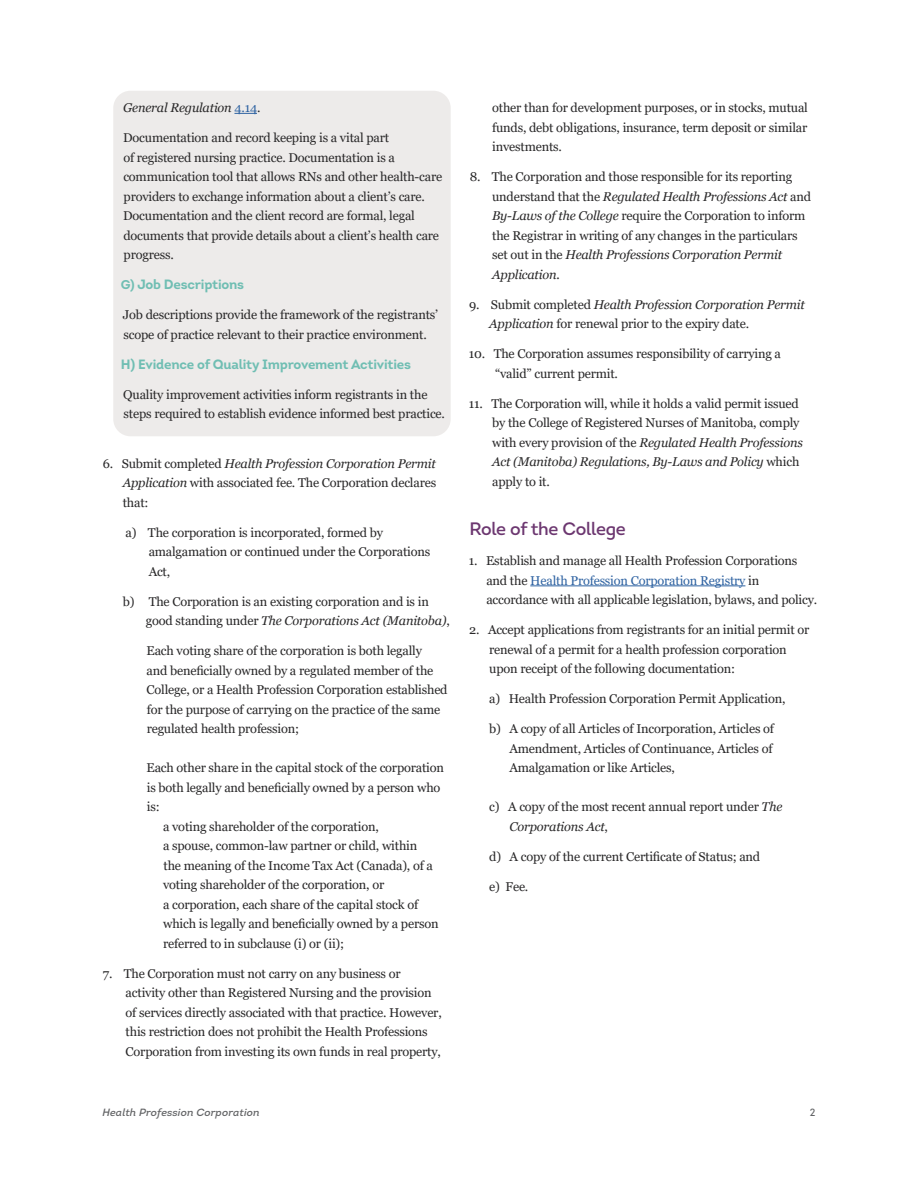
<style>
.page{position:relative;width:918px;height:1188px;background:#fff}
.page>*{position:absolute;margin:0;border:0;box-sizing:border-box;transform-origin:0 0}
.t1{font:18px "Intro";letter-spacing:-.015em;color:#6c3770}
.t2{font:700 13.5px "Intro";letter-spacing:-.015em;color:#70beb3}
.t3{font:12.75px/19.5px "Georgia";letter-spacing:-.015em;color:#292829}
.t4{font:italic 12.75px "Georgia";letter-spacing:-.015em;color:#292829}
.t5{font:italic 10.5px "Intro";letter-spacing:.01em;color:#636466}
.t6{font:10.5px "Intro";color:#636466}
.s1{font-style:normal;color:#2f63a2}
.s2{font-style:normal}
.s3{font-size:12.75px}
.s4{font-style:italic}
.s5{color:#2f63a2}
</style>
<div class="page">
<div style="left:113px;top:91px;width:338px;height:345px;background:#edebea;border-radius:17px"></div>
<svg style="left:234px;top:113px;width:23px;height:1px"></svg>
<hr style="left:530px;top:586px;width:215px;height:1px;background:#2f63a2">
<p class="t4" style="left:123px;top:100px;width:139px">General Regulation <span class="s1">4.14</span><span class="s2">.</span></p>
<p class="t3" style="left:123px;top:128px;width:320px">Documentation and record keeping is a vital part<br>of registered nursing practice. Documentation is a communication tool that allows RNs and other health-care providers to exchange information about a client’s care.<br>Documentation and the client record are formal, legal documents that provide details about a client’s health care progress.</p>
<p class="t2" style="left:121px;top:276px;width:125px"><span class="s3">G)</span> Job Descriptions</p>
<p class="t3" style="left:123px;top:305px;width:317px">Job descriptions provide the framework of the registrants’ scope of practice relevant to their practice environment.</p>
<p class="t2" style="left:121px;top:355px;width:292px">H) Evidence of Quality Improvement Activities</p>
<p class="t3" style="left:123px;top:385px;width:323px">Quality improvement activities inform registrants in the steps required to establish evidence informed best practice.</p>
<p class="t3" style="left:123px;top:454px;width:315px;text-align:justify;text-indent:-20px">6. Submit completed <span class="s4">Health Profession Corporation Permit Application</span> with associated fee. The Corporation declares that:</p>
<p class="t3" style="left:149px;top:523px;width:283px;text-indent:-23px">a) The corporation is incorporated, formed by amalgamation or continued under the Corporations<br>Act,</p>
<p class="t3" style="left:146px;top:592px;width:306px;text-indent:-23px">b) The Corporation is an existing corporation and is in good standing under <span class="s4">The Corporations Act (Manitoba)</span>,</p>
<p class="t3" style="left:147px;top:641px;width:303px">Each voting share of the corporation is both legally<br>and beneficially owned by a regulated member of the College, or a Health Profession Corporation established for the purpose of carrying on the practice of the same regulated health profession;</p>
<p class="t3" style="left:147px;top:758px;width:299px">Each other share in the capital stock of the corporation</p>
<p class="t3" style="left:147px;top:778px;width:295px">is both legally and beneficially owned by a person who</p>
<p class="t3" style="left:147px;top:797px;width:14px">is:</p>
<p class="t3" style="left:163px;top:817px;width:217px">a voting shareholder of the corporation,</p>
<p class="t3" style="left:163px;top:836px;width:256px">a spouse, common-law partner or child, within</p>
<p class="t3" style="left:163px;top:856px;width:271px">the meaning of the Income Tax Act (Canada), of a</p>
<p class="t3" style="left:163px;top:875px;width:223px">voting shareholder of the corporation, or</p>
<p class="t3" style="left:163px;top:895px;width:257px">a corporation, each share of the capital stock of</p>
<p class="t3" style="left:163px;top:914px;width:277px">which is legally and beneficially owned by a person</p>
<p class="t3" style="left:163px;top:934px;width:182px">referred to in subclause (i) or (ii);</p>
<p class="t3" style="left:126px;top:964px;width:318px;text-indent:-23px">7. The Corporation must not carry on any business or activity other than Registered Nursing and the provision of services directly associated with that practice. However, this restriction does not prohibit the Health Professions Corporation from investing its own funds in real property,</p>
<p class="t3" style="left:492px;top:98px;width:317px;text-align:justify">other than for development purposes, or in stocks, mutual funds, debt obligations, insurance, term deposit or similar investments.</p>
<p class="t3" style="left:492px;top:167px;width:321px;text-indent:-23px">8. The Corporation and those responsible for its reporting understand that the <span class="s4">Regulated Health Professions Act</span> and <span class="s4">By-Laws of the College</span> require the Corporation to inform the Registrar in writing of any changes in the particulars set out in the <span class="s4">Health Professions Corporation Permit Application.</span></p>
<p class="t3" style="left:489px;top:295px;width:317px;text-indent:-20px">9. Submit completed <span class="s4">Health Profession Corporation Permit<br>Application</span> for renewal prior to the expiry date.</p>
<p class="t3" style="left:495px;top:344px;width:287px;text-indent:-26px">10. The Corporation assumes responsibility of carrying a “valid” current permit.</p>
<p class="t3" style="left:492px;top:394px;width:312px;text-indent:-23px">11. The Corporation will, while it holds a valid permit issued by the College of Registered Nurses of Manitoba, comply with every provision of the <span class="s4">Regulated Health Professions Act (Manitoba) Regulations, By-Laws and Policy</span> which apply to it.</p>
<h1 class="t1" style="left:469px;top:518px;width:158px">Role of the College</h1>
<p class="t3" style="left:486px;top:551px;width:332px;text-indent:-18px">1. Establish and manage all Health Profession Corporations and the <span class="s5">Health Profession Corporation Registry</span> in accordance with all applicable legislation, bylaws, and policy.</p>
<p class="t3" style="left:489px;top:620px;width:322px;text-indent:-20px">2. Accept applications from registrants for an initial permit or renewal of a permit for a health profession corporation upon receipt of the following documentation:</p>
<p class="t3" style="left:489px;top:689px;width:298px">a) Health Profession Corporation Permit Application,</p>
<p class="t3" style="left:509px;top:719px;width:266px;text-align:justify;text-indent:-20px">b) A copy of all Articles of Incorporation, Articles of Amendment, Articles of Continuance, Articles of Amalgamation or like Articles,</p>
<p class="t3" style="left:509px;top:797px;width:274px;text-indent:-20px">c) A copy of the most recent annual report under <span class="s4">The<br>Corporations Act</span>,</p>
<p class="t3" style="left:489px;top:847px;width:272px">d) A copy of the current Certificate of Status; and</p>
<p class="t3" style="left:489px;top:877px;width:41px">e) Fee.</p>
<p class="t5" style="left:103px;top:1106px;width:158px">Health Profession Corporation</p>
<p class="t6" style="left:810px;top:1106px;width:7px">2</p>
</div>
